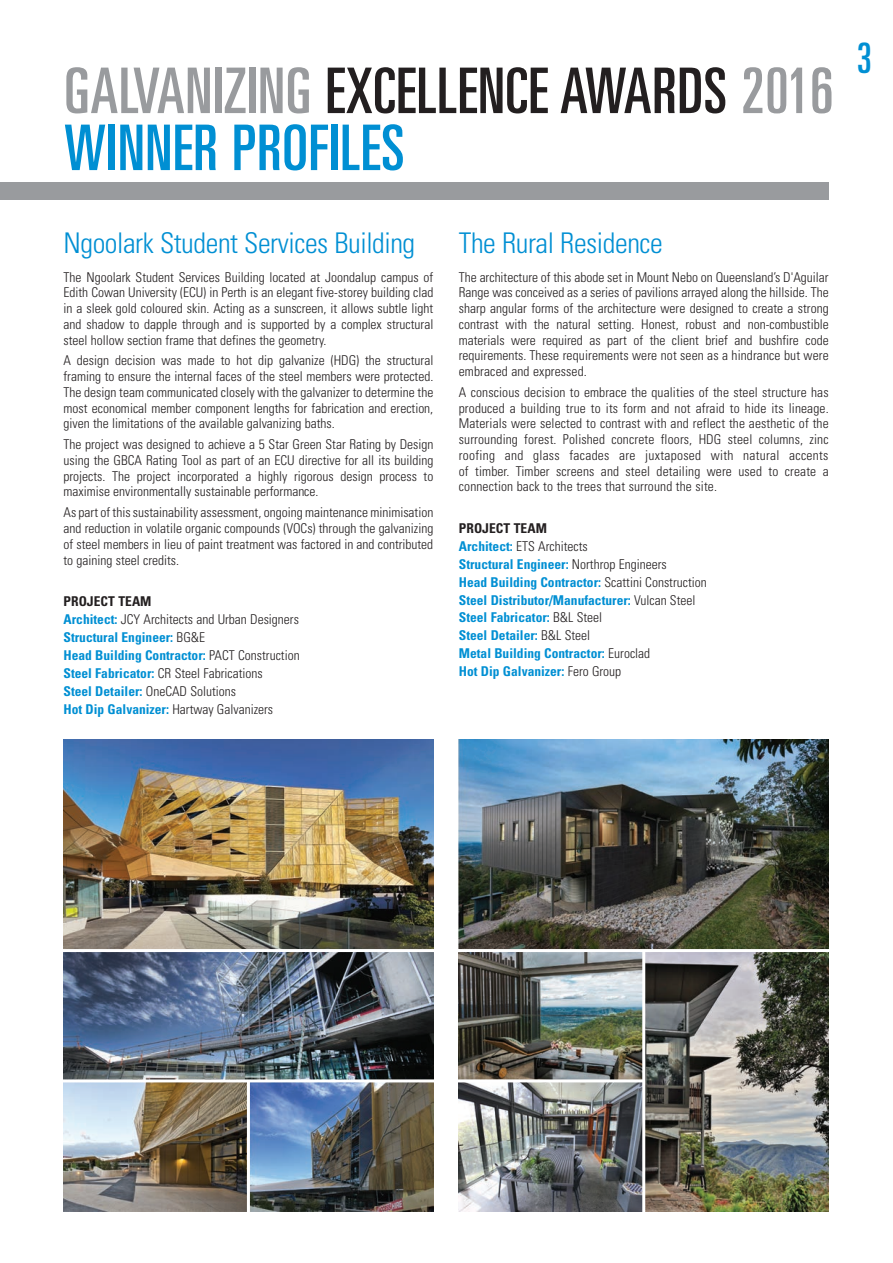
<style>
.page{position:relative;width:893px;height:1263px;background:#fff}
.page>*{position:absolute;margin:0;border:0;box-sizing:border-box;transform-origin:0 0}
.Main__Heading{font:ultra-condensed 63px/57px "Univers LT Std";letter-spacing:.01em;color:#231f20}
.project_name{font:ultra-condensed 42px "Univers LT Std";color:#008fd3;scale:.96 1}
.Heading{font:300 condensed 28.5px "Univers LT Std";letter-spacing:-.015em;color:#008fd3}
.BODY_TEXT{font:300 condensed 13.5px/15.8px "Univers LT Std";color:#231f20;text-align:justify}
.BODY_TEXT-2{font:700 condensed 13.5px "Univers LT Std";color:#008fd3}
.BODY_TEXT-3{font:700 condensed 13.5px "Univers LT Std";letter-spacing:.005em;color:#231f20}
.s1{color:#999b9e}
.s2{color:#008fd3}
.s3{font-weight:700;color:#008fd3}
.s4{font-weight:300;color:#231f20}
</style>
<div class="page">
<div style="left:64px;top:183px;width:765px;height:17px;background:#999b9e"></div>
<img style="left:459px;top:740px;width:370px;height:472px">
<img style="left:64px;top:740px;width:370px;height:209px">
<img style="left:64px;top:952px;width:370px;height:260px">
<hr style="left:452px;top:949px;width:387px;height:3px;background:#fff">
<hr style="left:56px;top:1079px;width:387px;height:3px;background:#fff">
<hr style="left:455px;top:1079px;width:189px;height:3px;background:#fff">
<hr style="left:642px;top:950px;width:3px;height:286px;background:#fff">
<hr style="left:247px;top:1081px;width:3px;height:155px;background:#fff">
<div style="left:0;top:183px;width:69px;height:17px;background:#999b9e"></div>
<p class="Main__Heading" style="left:64px;top:62px;width:771px"><span class="s1">GALVANIZING</span> EXCELLENCE AWARDS <span class="s1">2016<br></span><span class="s2">WINNER PROFILES</span></p>
<p class="Heading" style="left:64px;top:226px;width:353px">Ngoolark Student Services Building</p>
<p class="BODY_TEXT" style="left:64px;top:269px;width:371px">The Ngoolark Student Services Building located at Joondalup campus of Edith Cowan University (ECU) in Perth is an elegant five-storey building clad in a sleek gold coloured skin. Acting as a sunscreen, it allows subtle light and shadow to dapple through and is supported by a complex structural steel hollow section frame that defines the geometry.</p>
<p class="BODY_TEXT" style="left:64px;top:353px;width:371px">A design decision was made to hot dip galvanize (HDG) the structural framing to ensure the internal faces of the steel members were protected.<br>The design team communicated closely with the galvanizer to determine the most economical member component lengths for fabrication and erection, given the limitations of the available galvanizing baths.</p>
<p class="BODY_TEXT" style="left:64px;top:437px;width:371px">The project was designed to achieve a 5 Star Green Star Rating by Design using the GBCA Rating Tool as part of an ECU directive for all its building projects. The project incorporated a highly rigorous design process to maximise environmentally sustainable performance.</p>
<p class="BODY_TEXT" style="left:64px;top:505px;width:371px">As part of this sustainability assessment, ongoing maintenance minimisation and reduction in volatile organic compounds (VOCs) through the galvanizing of steel members in lieu of paint treatment was factored in and contributed to gaining steel credits.</p>
<p class="BODY_TEXT-3" style="left:64px;top:593px;width:90px">PROJECT TEAM</p>
<p class="BODY_TEXT" style="left:64px;top:611px;width:237px"><span class="s3">Architect:</span> JCY Architects and Urban Designers</p>
<p class="BODY_TEXT-2" style="left:64px;top:629px;width:143px">Structural Engineer: <span class="s4">BG&amp;E</span></p>
<p class="BODY_TEXT-2" style="left:64px;top:647px;width:238px">Head Building Contractor: <span class="s4">PACT Construction</span></p>
<p class="BODY_TEXT" style="left:64px;top:665px;width:201px"><span class="s3">Steel Fabricator:</span> CR Steel Fabrications</p>
<p class="BODY_TEXT" style="left:64px;top:683px;width:174px"><span class="s3">Steel Detailer:</span> OneCAD Solutions</p>
<p class="BODY_TEXT" style="left:64px;top:701px;width:211px"><span class="s3">Hot Dip Galvanizer:</span> Hartway Galvanizers</p>
<p class="Heading" style="left:459px;top:226px;width:206px">The Rural Residence</p>
<p class="BODY_TEXT" style="left:459px;top:269px;width:371px">The architecture of this abode set in Mount Nebo on Queensland’s D'Aguilar Range was conceived as a series of pavilions arrayed along the hillside. The sharp angular forms of the architecture were designed to create a strong contrast with the natural setting. Honest, robust and non-combustible materials were required as part of the client brief and bushfire code requirements. These requirements were not seen as a hindrance but were embraced and expressed.</p>
<p class="BODY_TEXT" style="left:459px;top:384px;width:371px">A conscious decision to embrace the qualities of the steel structure has produced a building true to its form and not afraid to hide its lineage.<br>Materials were selected to contrast with and reflect the aesthetic of the surrounding forest. Polished concrete floors, HDG steel columns, zinc roofing and glass facades are juxtaposed with natural accents of timber. Timber screens and steel detailing were used to create a connection back to the trees that surround the site.</p>
<p class="BODY_TEXT-3" style="left:459px;top:520px;width:90px">PROJECT TEAM</p>
<p class="BODY_TEXT" style="left:459px;top:538px;width:130px"><span class="s3">Architect:</span> ETS Architects</p>
<p class="BODY_TEXT-2" style="left:459px;top:556px;width:209px">Structural Engineer: <span class="s4">Northrop Engineers</span></p>
<p class="BODY_TEXT-2" style="left:459px;top:574px;width:249px">Head Building Contractor: <span class="s4">Scattini Construction</span></p>
<p class="BODY_TEXT-2" style="left:459px;top:591px;width:238px">Steel Distributor/Manufacturer: <span class="s4">Vulcan Steel</span></p>
<p class="BODY_TEXT-2" style="left:459px;top:609px;width:145px">Steel Fabricator: <span class="s4">B&amp;L Steel</span></p>
<p class="BODY_TEXT-2" style="left:459px;top:627px;width:133px">Steel Detailer: <span class="s4">B&amp;L Steel</span></p>
<p class="BODY_TEXT-2" style="left:459px;top:645px;width:193px">Metal Building Contractor: <span class="s4">Euroclad</span></p>
<p class="BODY_TEXT-2" style="left:459px;top:663px;width:164px">Hot Dip Galvanizer: <span class="s4">Fero Group</span></p>
<p class="project_name" style="left:857px;top:34px;width:17px">3</p>
</div>
